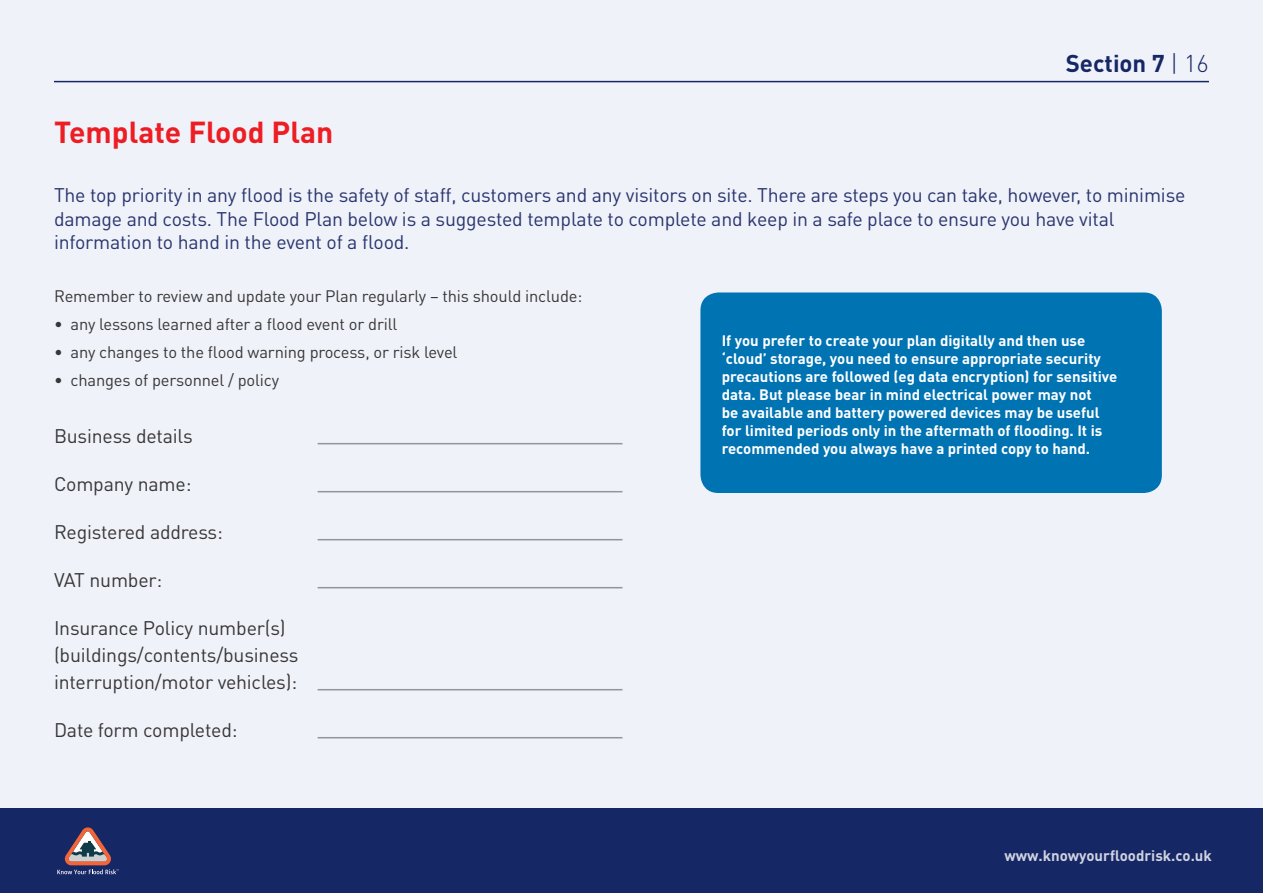
<style>
.page{position:relative;width:1263px;height:893px;background:#f0f2f9}
.page>*{position:absolute;margin:0;border:0;box-sizing:border-box;transform-origin:0 0}
.t1{font:700 30px "DIN Pro";color:#ed1d24}
.t2{font:700 24px "DIN Pro";color:#162765}
.t3{font:19.5px/23.4px "DIN Pro";letter-spacing:-.01em;color:#29356f}
.t4{font:19.5px/27px "DIN Pro";letter-spacing:-.01em;color:#383738}
.t5{font:16.5px "DIN Pro";letter-spacing:-.01em;color:#383738}
.t6{font:700 15px/18px "DIN Pro";color:#fff}
.s1{font-weight:300}
</style>
<div class="page">
<div style="left:0;top:808px;width:1263px;height:85px;background:#162765"></div>
<svg style="left:57px;top:827px;width:62px;height:47px"></svg>
<hr style="left:318px;top:443px;width:304px;height:1px;background:#939598">
<hr style="left:318px;top:491px;width:304px;height:1px;background:#939598">
<hr style="left:318px;top:539px;width:304px;height:1px;background:#939598">
<hr style="left:318px;top:587px;width:304px;height:1px;background:#939598">
<hr style="left:318px;top:689px;width:304px;height:1px;background:#939598">
<hr style="left:318px;top:737px;width:304px;height:1px;background:#939598">
<hr style="left:54px;top:81px;width:1155px;height:1px;background:#162765">
<div style="left:700px;top:292px;width:462px;height:201px;background:#0073b3;border-radius:18px"></div>
<h2 class="t2" style="left:1066px;top:47px;width:145px">Section 7 <span class="s1">| 16</span></h2>
<h1 class="t1" style="left:54px;top:112px;width:281px">Template Flood Plan</h1>
<p class="t3" style="left:54px;top:183px;width:1133px">The top priority in any flood is the safety of staff, customers and any visitors on site. There are steps you can take, however, to minimise damage and costs. The Flood Plan below is a suggested template to complete and keep in a safe place to ensure you have vital information to hand in the event of a flood.</p>
<p class="t5" style="left:54px;top:284px;width:530px">Remember to review and update your Plan regularly – this should include:</p>
<p class="t5" style="left:54px;top:313px;width:345px">• any lessons learned after a flood event or drill</p>
<p class="t5" style="left:54px;top:341px;width:405px">• any changes to the flood warning process, or risk level</p>
<p class="t5" style="left:54px;top:369px;width:227px">• changes of personnel / policy</p>
<h3 class="t4" style="left:54px;top:422px;width:140px">Business details</h3>
<h3 class="t4" style="left:54px;top:470px;width:139px">Company name:</h3>
<h3 class="t4" style="left:54px;top:518px;width:170px">Registered address:</h3>
<h3 class="t4" style="left:54px;top:566px;width:110px">VAT number:</h3>
<h3 class="t4" style="left:54px;top:614px;width:246px">Insurance Policy number(s) (buildings/contents/business interruption/motor vehicles):</h3>
<h3 class="t4" style="left:54px;top:716px;width:185px">Date form completed:</h3>
<p class="t6" style="left:722px;top:330px;width:397px">If you prefer to create your plan digitally and then use ‘cloud’ storage, you need to ensure appropriate security precautions are followed (eg data encryption) for sensitive data. But please bear in mind electrical power may not<br>be available and battery powered devices may be useful for limited periods only in the aftermath of flooding. It is recommended you always have a printed copy to hand.</p>
<p class="t6" style="left:1004px;top:846px;width:209px">www.knowyourfloodrisk.co.uk</p>
</div>
